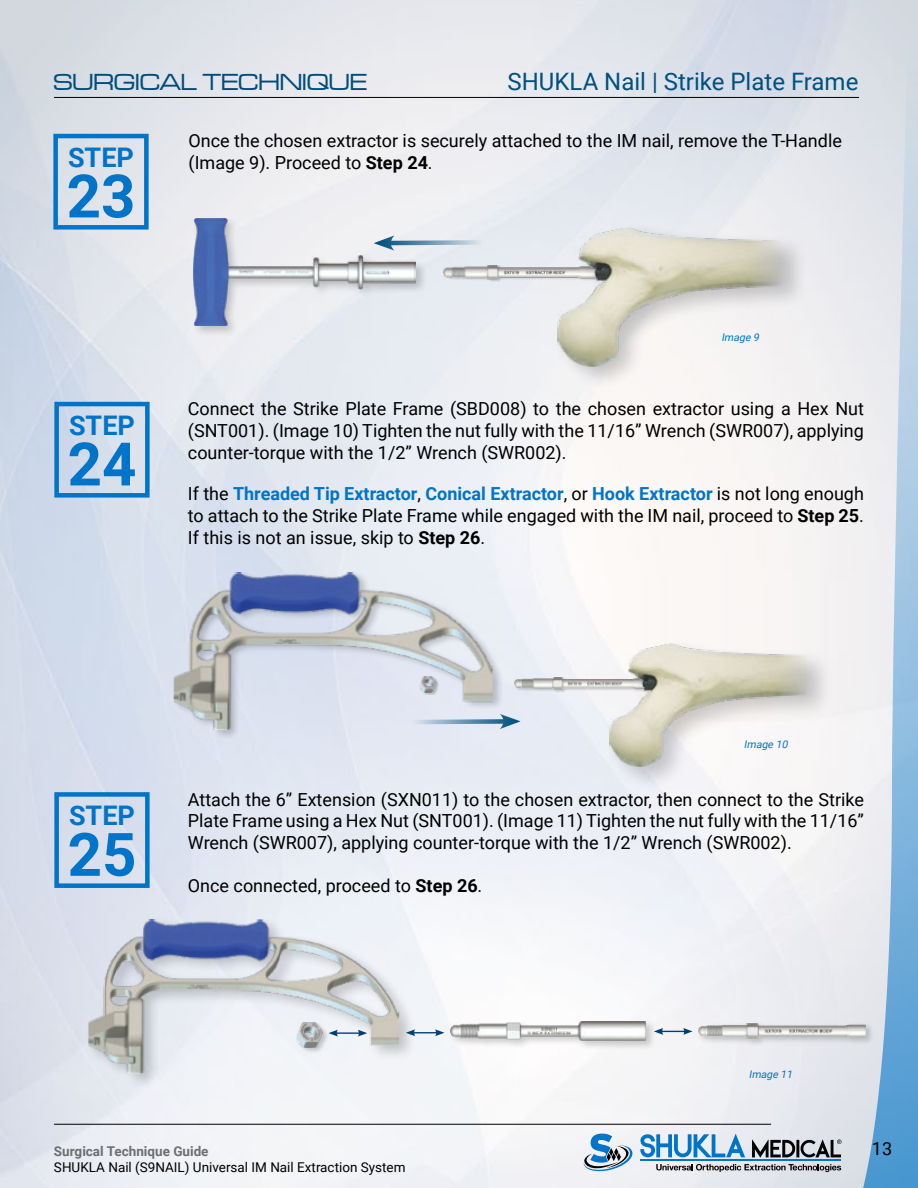
<style>
.page{position:relative;width:918px;height:1188px;background:#fff}
.page>*{position:absolute;margin:0;border:0;box-sizing:border-box;transform-origin:0 0}
.t1{font:700 60px "Roboto";color:#0074c8}
.t2{font:700 27px "Roboto";color:#0074c8}
.t3{font:24px "Roboto";color:#00507d}
.t4{font:24px "Microgramma DEE Medi Exte";color:#004d7b}
.t5{font:18px/21.6px "Roboto";color:#000;text-align:justify}
.t6{font:13.5px "Roboto";color:#000}
.t7{font:700 13.5px "Roboto";color:#6d6e71}
.t8{font:italic 10.5px "Roboto";color:#0074c8}
.s1{font-weight:700}
.s2{font-weight:700;color:#0074c8}
</style>
<div class="page">
<img style="left:1px;top:0;width:825px;height:1188px">
<svg style="left:656px;top:1164px;width:170px;height:8px"></svg>
<svg style="left:752px;top:1139px;width:74px;height:19px"></svg>
<svg style="left:640px;top:1134px;width:105px;height:23px"></svg>
<hr style="left:640px;top:1160px;width:201px;height:1px;background:#0074c8">
<svg style="left:584px;top:1134px;width:50px;height:38px"></svg>
<hr style="left:54px;top:1124px;width:717px;height:1px;background:#000">
<hr style="left:54px;top:97px;width:805px;height:1px;background:#000">
<div style="left:53px;top:134px;width:96px;height:96px;border:4px solid #0074c8"></div>
<div style="left:54px;top:402px;width:96px;height:96px;border:4px solid #0074c8"></div>
<div style="left:54px;top:792px;width:96px;height:96px;border:4px solid #0074c8"></div>
<div style="left:445px;top:265px;width:154px;height:17px;background:#000;opacity:.2"></div>
<img style="left:444px;top:265px;width:110px;height:15px">
<div style="left:554px;top:221px;width:254px;height:170px;background:#000;opacity:.2"></div>
<img style="left:558px;top:227px;width:223px;height:140px">
<div style="left:191px;top:216px;width:237px;height:122px;background:#000;opacity:.2"></div>
<img style="left:194px;top:219px;width:221px;height:107px">
<svg style="left:374px;top:235px;width:112px;height:16px"></svg>
<div style="left:515px;top:677px;width:137px;height:16px;background:#000;opacity:.2"></div>
<img style="left:514px;top:677px;width:91px;height:13px">
<div style="left:605px;top:638px;width:229px;height:153px;background:#000;opacity:.2"></div>
<img style="left:609px;top:644px;width:198px;height:123px">
<div style="left:173px;top:570px;width:330px;height:170px;background:#000;opacity:.2"></div>
<img style="left:174px;top:571px;width:319px;height:160px">
<div style="left:420px;top:677px;width:19px;height:18px;background:#000;opacity:.2"></div>
<img style="left:420px;top:677px;width:17px;height:16px">
<svg style="left:408px;top:714px;width:113px;height:15px"></svg>
<div style="left:697px;top:1021px;width:177px;height:26px;background:#000;opacity:.2"></div>
<img style="left:698px;top:1023px;width:128px;height:16px">
<div style="left:449px;top:1019px;width:207px;height:32px;background:#000;opacity:.2"></div>
<img style="left:451px;top:1021px;width:195px;height:20px">
<svg style="left:654px;top:1028px;width:39px;height:7px"></svg>
<div style="left:86px;top:916px;width:330px;height:174px;background:#000;opacity:.2"></div>
<img style="left:88px;top:919px;width:312px;height:156px">
<div style="left:297px;top:1022px;width:32px;height:31px;background:#000;opacity:.2"></div>
<img style="left:297px;top:1023px;width:26px;height:24px">
<svg style="left:406px;top:1029px;width:39px;height:7px"></svg>
<hr style="left:336px;top:1032px;width:24px;height:2px;background:#004071">
<svg style="left:329px;top:1030px;width:9px;height:7px"></svg>
<svg style="left:358px;top:1030px;width:9px;height:7px"></svg>
<svg style="left:826px;top:0;width:92px;height:1188px"></svg>
<h3 class="t4" style="left:53px;top:67px;width:315px">SURGICAL TECHNIQUE</h3>
<h3 class="t3" style="left:508px;top:65px;width:352px">SHUKLA Nail | Strike Plate Frame</h3>
<p class="t5" style="left:189px;top:129px;width:655px">Once the chosen extractor is securely attached to the IM nail, remove the T-Handle</p>
<h2 class="t2" style="left:68px;top:138px;width:67px">STEP</h2>
<p class="t5" style="left:189px;top:151px;width:246px">(Image 9). Proceed to <span class="s1">Step 24</span>.</p>
<h1 class="t1" style="left:67px;top:154px;width:70px">23</h1>
<h2 class="t2" style="left:69px;top:406px;width:67px">STEP</h2>
<h1 class="t1" style="left:68px;top:422px;width:70px">24</h1>
<p class="t8" style="left:721px;top:330px;width:42px">Image 9</p>
<p class="t5" style="left:188px;top:397px;width:678px">Connect the Strike Plate Frame (SBD008) to the chosen extractor using a Hex Nut (SNT001). (Image 10) Tighten the nut fully with the 11/16” Wrench (SWR007), applying counter-torque with the 1/2” Wrench (SWR002).</p>
<p class="t5" style="left:188px;top:482px;width:678px">If the <span class="s2">Threaded Tip Extractor</span>, <span class="s2">Conical Extractor</span>, or <span class="s2">Hook Extractor</span> is not long enough to attach to the Strike Plate Frame while engaged with the IM nail, proceed to <span class="s1">Step 25</span>.<br>If this is not an issue, skip to <span class="s1">Step 26</span>.</p>
<h2 class="t2" style="left:69px;top:797px;width:67px">STEP</h2>
<h1 class="t1" style="left:68px;top:812px;width:70px">25</h1>
<p class="t8" style="left:744px;top:737px;width:48px">Image 10</p>
<p class="t5" style="left:188px;top:788px;width:678px">Attach the 6” Extension (SXN011) to the chosen extractor, then connect to the Strike Plate Frame using a Hex Nut (SNT001). (Image 11) Tighten the nut fully with the 11/16” Wrench (SWR007), applying counter-torque with the 1/2” Wrench (SWR002).</p>
<p class="t5" style="left:188px;top:874px;width:296px">Once connected, proceed to <span class="s1">Step 26</span>.</p>
<p class="t7" style="left:54px;top:1142px;width:156px">Surgical Technique Guide</p>
<p class="t6" style="left:54px;top:1158px;width:353px">SHUKLA Nail (S9NAIL) Universal IM Nail Extraction System</p>
<p class="t8" style="left:749px;top:1067px;width:48px">Image 11</p>
<p class="t5" style="left:872px;top:1138px;width:22px">13</p>
</div>
